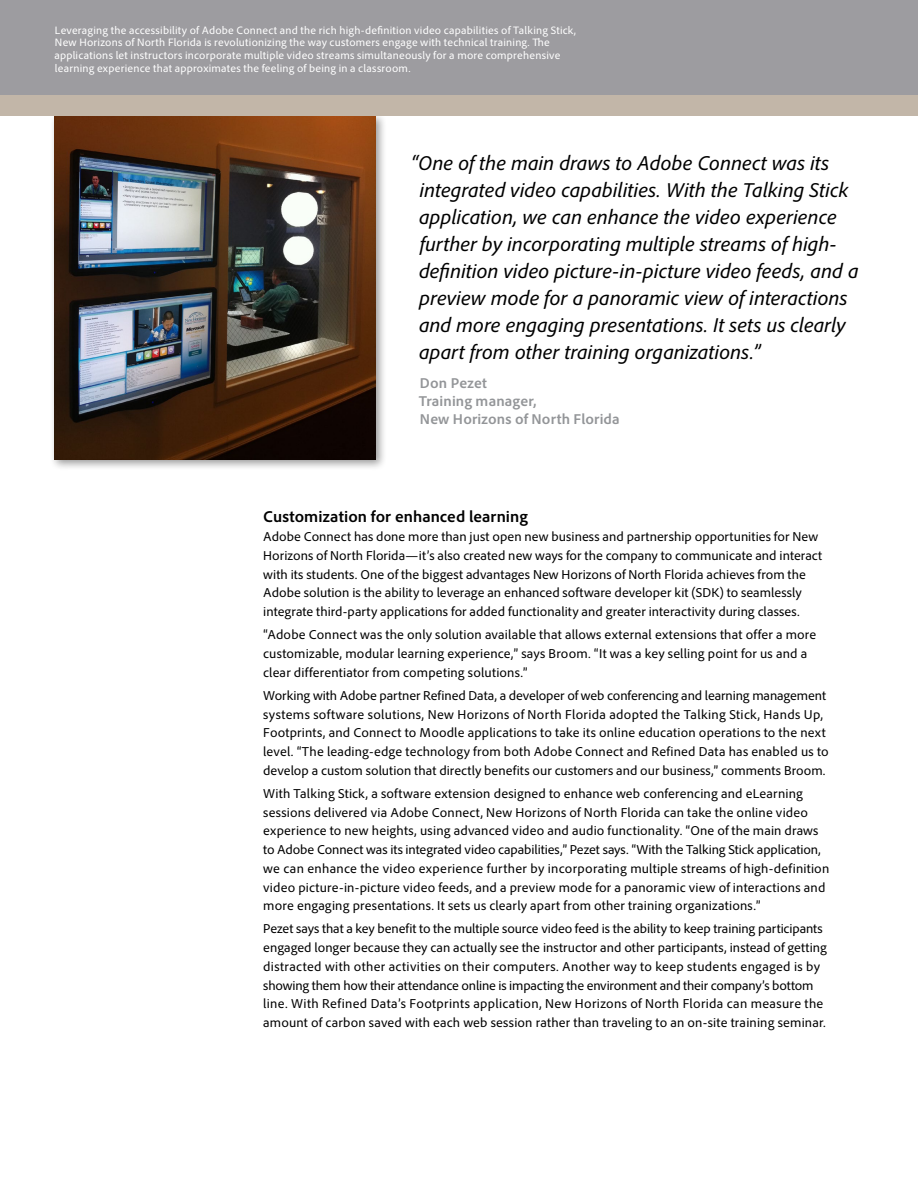
<style>
.page{position:relative;width:918px;height:1188px;background:#fff}
.page>*{position:absolute;margin:0;border:0;box-sizing:border-box;transform-origin:0 0}
.Sidebar{font:italic 21px/27px "Adobe Clean";color:#000}
.Text__Headline_2{font:700 16.5px "Adobe Clean";letter-spacing:.005em;color:#000}
.Quote__byline{font:700 15px/18px "Adobe Clean";letter-spacing:.01em;color:#939598}
.Text__Body_copy{font:13.5px/18.8px "Adobe Clean";letter-spacing:.01em;color:#000}
.Text__Caption_white{font:11.25px/12.8px "Adobe Clean";letter-spacing:.02em;color:#fff}
</style>
<div class="page">
<div style="left:49px;top:111px;width:338px;height:359px;background:#000;opacity:.4"></div>
<img style="left:54px;top:116px;width:322px;height:343px">
<div style="left:0;top:0;width:918px;height:105px;background:#9d9ca0"></div>
<div style="left:0;top:95px;width:918px;height:21px;background:#c2b6a8"></div>
<p class="Text__Caption_white" style="left:54px;top:23px;width:523px">Leveraging the accessibility of Adobe Connect and the rich high-definition video capabilities of Talking Stick, New Horizons of North Florida is revolutionizing the way customers engage with technical training. The applications let instructors incorporate multiple video streams simultaneously for a more comprehensive learning experience that approximates the feeling of being in a classroom.</p>
<p class="Sidebar" style="left:419px;top:149px;width:441px;text-indent:-8px">“One of the main draws to Adobe Connect was its integrated video capabilities. With the Talking Stick application, we can enhance the video experience further by incorporating multiple streams of high&shy;definition video picture-in-picture video feeds, and a preview mode for a panoramic view of interactions and more engaging presentations. It sets us clearly apart from other training organizations.”</p>
<p class="Quote__byline" style="left:419px;top:373px;width:202px">Don Pezet<br>Training manager,<br>New Horizons of North Florida</p>
<p class="Text__Headline_2" style="left:263px;top:507px;width:266px">Customization for enhanced learning</p>
<p class="Text__Body_copy" style="left:263px;top:527px;width:561px">Adobe Connect has done more than just open new business and partnership opportunities for New Horizons of North Florida—it’s also created new ways for the company to communicate and interact with its students. One of the biggest advantages New Horizons of North Florida achieves from the Adobe solution is the ability to leverage an enhanced software developer kit (SDK) to seamlessly integrate third-party applications for added functionality and greater interactivity during classes.</p>
<p class="Text__Body_copy" style="left:263px;top:625px;width:555px">“Adobe Connect was the only solution available that allows external extensions that offer a more customizable, modular learning experience,” says Broom. “It was a key selling point for us and a clear differentiator from competing solutions.”</p>
<p class="Text__Body_copy" style="left:263px;top:686px;width:567px">Working with Adobe partner Refined Data, a developer of web conferencing and learning management systems software solutions, New Horizons of North Florida adopted the Talking Stick, Hands Up, Footprints, and Connect to Moodle applications to take its online education operations to the next level. “The leading-edge technology from both Adobe Connect and Refined Data has enabled us to develop a custom solution that directly benefits our customers and our business,” comments Broom.</p>
<p class="Text__Body_copy" style="left:263px;top:784px;width:568px">With Talking Stick, a software extension designed to enhance web conferencing and eLearning sessions delivered via Adobe Connect, New Horizons of North Florida can take the online video experience to new heights, using advanced video and audio functionality. “One of the main draws to Adobe Connect was its integrated video capabilities,” Pezet says. “With the Talking Stick application, we can enhance the video experience further by incorporating multiple streams of high-definition video picture-in-picture video feeds, and a preview mode for a panoramic view of interactions and more engaging presentations. It sets us clearly apart from other training organizations.”</p>
<p class="Text__Body_copy" style="left:263px;top:919px;width:565px">Pezet says that a key benefit to the multiple source video feed is the ability to keep training participants engaged longer because they can actually see the instructor and other participants, instead of getting distracted with other activities on their computers. Another way to keep students engaged is by showing them how their attendance online is impacting the environment and their company’s bottom line. With Refined Data’s Footprints application, New Horizons of North Florida can measure the amount of carbon saved with each web session rather than traveling to an on-site training seminar.</p>
</div>
